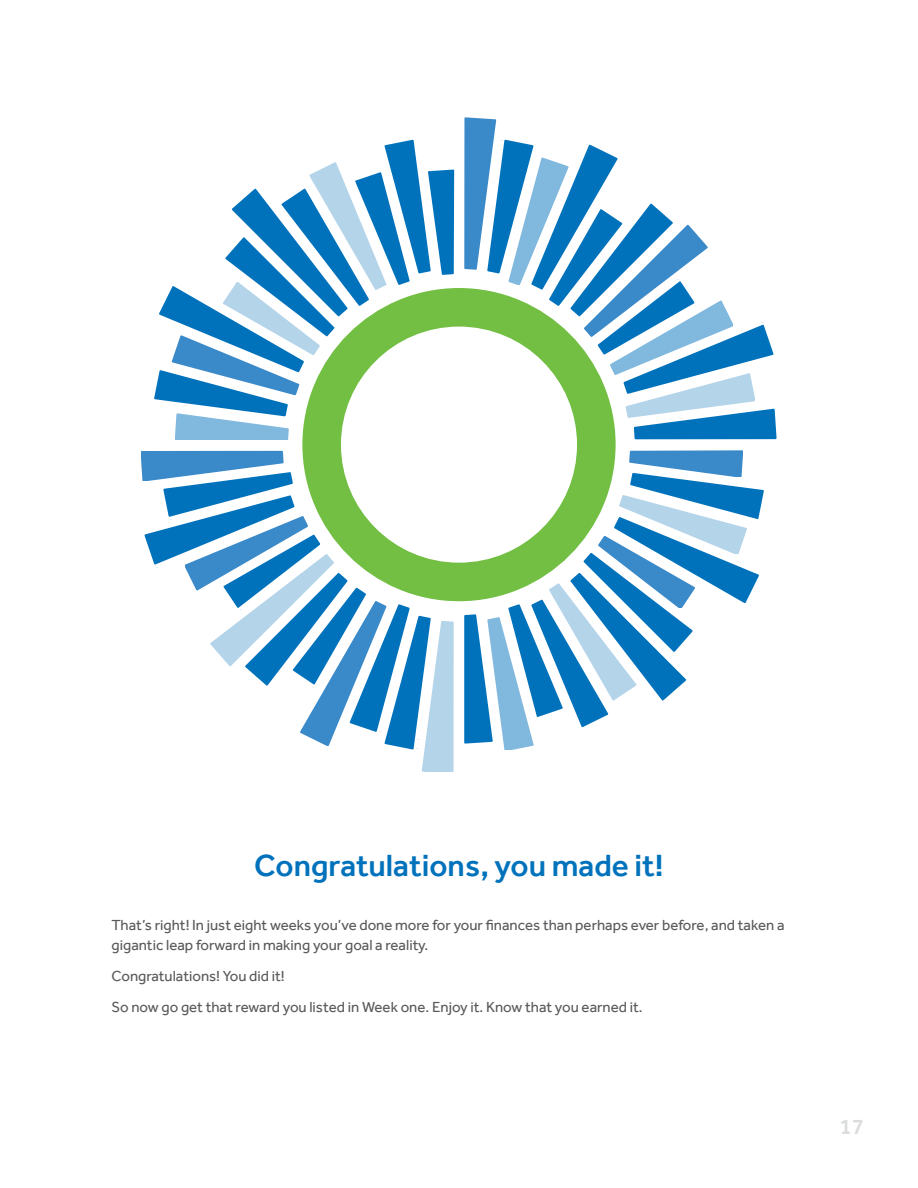
<style>
.page{position:relative;width:918px;height:1188px;background:#fff}
.page>*{position:absolute;margin:0;border:0;box-sizing:border-box;transform-origin:0 0}
.t1{font:500 31.5px "Effra";color:#0072bc}
.t2{font:500 22.5px "Effra";color:#dcddde}
.t3{font:15px/20.2px "Effra";color:#58595b}
</style>
<div class="page">
<svg style="left:302px;top:288px;width:314px;height:313px"></svg>
<svg style="left:154px;top:140px;width:300px;height:300px"></svg>
<svg style="left:141px;top:451px;width:313px;height:321px"></svg>
<svg style="left:464px;top:450px;width:300px;height:299px"></svg>
<svg style="left:464px;top:117px;width:313px;height:322px"></svg>
<h1 class="t1" style="left:254px;top:846px;width:411px">Congratulations, you made it!</h1>
<p class="t3" style="left:112px;top:915px;width:674px">That’s right! In just eight weeks you’ve done more for your finances than perhaps ever before, and taken a gigantic leap forward in making your goal a reality.</p>
<p class="t3" style="left:112px;top:961px;width:533px;line-height:31px">Congratulations! You did it!<br>So now go get that reward you listed in Week one. Enjoy it. Know that you earned it.</p>
<h2 class="t2" style="left:839px;top:1113px;width:26px">17</h2>
</div>
